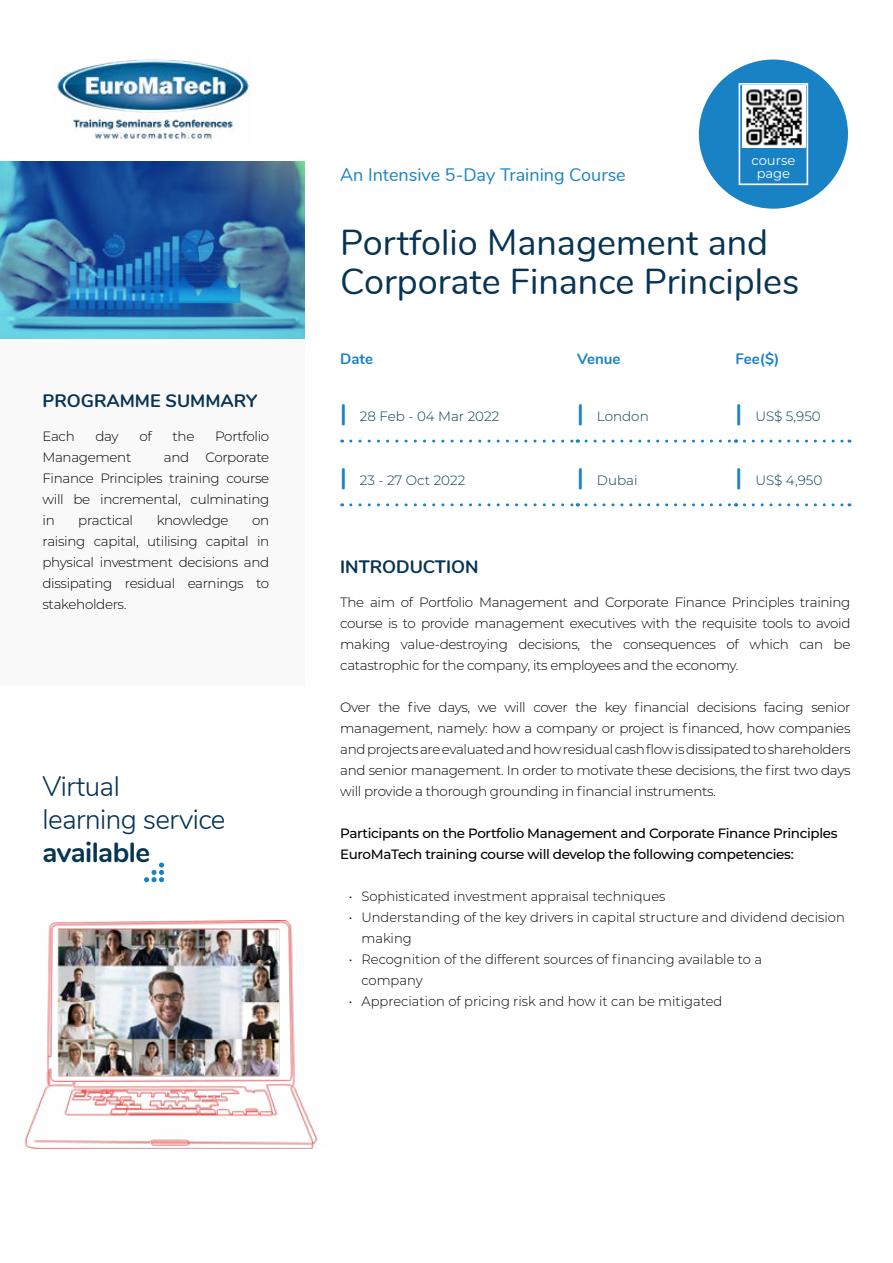
<style>
.page{position:relative;width:893px;height:1263px;background:#fff}
.page>*{position:absolute;margin:0;border:0;box-sizing:border-box;transform-origin:0 0}
.t1{font:36px/39px "Nunito";color:#073453}
.t2{font:300 27.75px/33.3px "Nunito";letter-spacing:-.02em;color:#073453}
.t3{font:700 27.75px "Nunito";letter-spacing:-.02em;color:#073453}
.t4{font:18px "Nunito";color:#1982c4}
.t5{font:700 18px "Nunito";color:#073453}
.t6{font:700 15px "Nunito";color:#1982c4}
.t7{font:300 13.5px/21px "Montserrat";letter-spacing:-.025em;color:#000;text-align:justify}
.t8{font:300 13.5px/21px "Montserrat";color:#000}
.t9{font:500 13.5px/21px "Montserrat";letter-spacing:-.025em;color:#000}
.t10{font:300 13.5px "Montserrat";color:#003e52}
.t11{font:13.05px/13px "Montserrat";color:#fff;text-align:center}
.s1{font-family:"Nunito";font-weight:700;font-size:24px;color:#1982c4}
</style>
<div class="page">
<img style="left:0;top:162px;width:305px;height:177px">
<div style="left:0;top:340px;width:305px;height:346px;background:#f9f9f9"></div>
<div style="left:699px;top:60px;width:149px;height:149px;background:#1982c4;border-radius:50%"></div>
<div style="left:739px;top:83px;width:69px;height:102px;border:2px solid #fff"></div>
<img style="left:53px;top:59px;width:198px;height:80px">
<img style="left:742px;top:86px;width:63px;height:62px">
<svg style="left:351px;top:440px;width:227px;height:3px"></svg>
<svg style="left:586px;top:440px;width:151px;height:3px"></svg>
<svg style="left:744px;top:440px;width:106px;height:3px"></svg>
<svg style="left:351px;top:503px;width:227px;height:3px"></svg>
<svg style="left:586px;top:503px;width:151px;height:3px"></svg>
<svg style="left:744px;top:503px;width:106px;height:3px"></svg>
<svg style="left:144px;top:862px;width:20px;height:20px"></svg>
<img style="left:24px;top:920px;width:294px;height:228px">
<h3 class="t5" style="left:43px;top:387px;width:216px">PROGRAMME SUMMARY</h3>
<p class="t7" style="left:43px;top:426px;width:34px">Each</p>
<p class="t7" style="left:95px;top:426px;width:25px">day</p>
<p class="t7" style="left:139px;top:426px;width:14px">of</p>
<p class="t7" style="left:173px;top:426px;width:23px">the</p>
<p class="t7" style="left:215px;top:426px;width:56px">Portfolio</p>
<p class="t7" style="left:43px;top:447px;width:90px">Management</p>
<p class="t7" style="left:43px;top:447px;width:228px;text-indent:121px">and Corporate Finance Principles training course will be incremental, culminating in</p>
<p class="t7" style="left:78px;top:510px;width:56px">practical</p>
<p class="t7" style="left:157px;top:510px;width:73px">knowledge</p>
<p class="t7" style="left:43px;top:510px;width:228px;text-indent:210px">on raising capital, utilising capital in physical investment decisions and dissipating residual earnings to stakeholders.</p>
<h2 class="t2" style="left:43px;top:768px;width:185px">Virtual<br>learning service</h2>
<h2 class="t3" style="left:43px;top:832px;width:109px">available</h2>
<h3 class="t4" style="left:340px;top:162px;width:287px">An Intensive 5-Day Training Course</h3>
<p class="t11" style="left:751px;top:153px;width:45px">course page</p>
<h1 class="t1" style="left:340px;top:221px;width:461px">Portfolio Management and<br>Corporate Finance Principles</h1>
<p class="t6" style="left:340px;top:347px;width:34px">Date</p>
<p class="t6" style="left:577px;top:347px;width:45px">Venue</p>
<p class="t6" style="left:736px;top:347px;width:45px">Fee($)</p>
<p class="t10" style="left:340px;top:407px;width:161px"><span class="s1">|</span> 28 Feb - 04 Mar 2022</p>
<p class="t10" style="left:577px;top:407px;width:73px"><span class="s1">|</span> London</p>
<p class="t10" style="left:736px;top:407px;width:87px"><span class="s1">|</span> US$ 5,950</p>
<p class="t10" style="left:340px;top:471px;width:127px"><span class="s1">|</span> 23 - 27 Oct 2022</p>
<p class="t10" style="left:577px;top:471px;width:62px"><span class="s1">|</span> Dubai</p>
<p class="t10" style="left:736px;top:471px;width:88px"><span class="s1">|</span> US$ 4,950</p>
<h3 class="t5" style="left:340px;top:553px;width:140px">INTRODUCTION</h3>
<p class="t7" style="left:340px;top:591px;width:512px">The aim of Portfolio Management and Corporate Finance Principles training course is to provide management executives with the requisite tools to avoid making value-destroying decisions, the consequences of which can be catastrophic for the company, its employees and the economy.</p>
<p class="t7" style="left:340px;top:697px;width:512px">Over the five days, we will cover the key financial decisions facing senior management, namely: how a company or project is financed, how companies and projects are evaluated and how residual cash flow is dissipated to shareholders and senior management. In order to motivate these decisions, the first two days will provide a thorough grounding in financial instruments.</p>
<p class="t9" style="left:340px;top:822px;width:499px">Participants on the Portfolio Management and Corporate Finance Principles<br>EuroMaTech training course will develop the following competencies:</p>
<p class="t8" style="left:349px;top:885px;width:318px">• Sophisticated investment appraisal techniques</p>
<p class="t8" style="left:361px;top:906px;width:485px;text-indent:-13px">• Understanding of the key drivers in capital structure and dividend decision making</p>
<p class="t8" style="left:361px;top:949px;width:402px;text-indent:-13px">• Recognition of the different sources of financing available to a company</p>
<p class="t8" style="left:349px;top:991px;width:375px">• Appreciation of pricing risk and how it can be mitigated</p>
</div>
